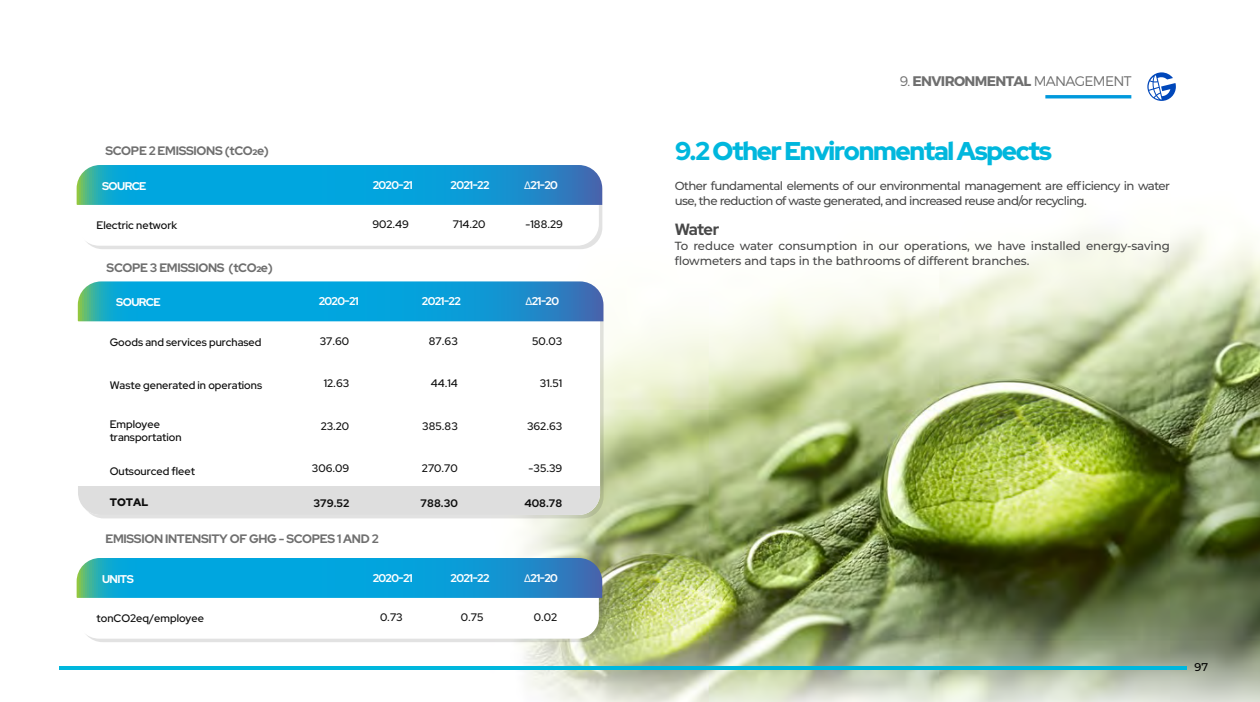
<style>
.page{position:relative;width:1260px;height:702px;background:#fff}
.page>*{position:absolute;margin:0;border:0;box-sizing:border-box;transform-origin:0 0}
.t1{font:300 25.62px "Red Hat Display";letter-spacing:-.05em;color:#00b7dd}
.t2{font:800 16.25px "Red Hat Display";letter-spacing:-.035em;color:#484848}
.t3{font:700 13.88px "Montserrat";letter-spacing:-.05em;color:#6f6f6f}
.t4{font:700 12.25px "Red Hat Display";letter-spacing:-.025em;color:#6f6f6f}
.t5{font:500 11.75px/15px "Montserrat";letter-spacing:-.045em;color:#484848}
.t6{font:500 11.75px/15px "Montserrat";letter-spacing:-.01em;color:#484848}
.t7{font:700 11.25px "Red Hat Display";letter-spacing:-.05em;color:#fff}
.t8{font:500 11.25px "Montserrat";color:#000}
.t9{font:500 10.88px/12.5px "Red Hat Display";color:#0e0e0e}
.t10{font:800 10.88px "Red Hat Display";color:#0e0e0e}
.t11{font:900 10.88px "Red Hat Display";color:#0e0e0e}
.s1{font-size:16.25px}
.s2{font-family:"Myriad Pro";font-weight:400}
.s3{font-weight:300}
</style>
<div class="page">
<img style="left:479px;top:185px;width:781px;height:517px">
<hr style="left:59px;top:666px;width:1128px;height:4px;background:#00b7dd">
<div style="left:1045px;top:95px;width:86px;height:3px;border:2px solid #0099dc"></div>
<svg style="left:1147px;top:72px;width:29px;height:29px"></svg>
<svg style="left:80px;top:562px;width:522px;height:80px;background:#d7d9d1"></svg>
<div style="left:77px;top:558px;width:522px;height:81px;background:#fff;border-radius:22px"></div>
<svg style="left:77px;top:558px;width:525px;height:40px;background:#109ed3"></svg>
<div style="left:80px;top:169px;width:522px;height:80px;background:#e2e2e2;border-radius:22px"></div>
<div style="left:77px;top:165px;width:522px;height:81px;background:#fff;border-radius:22px"></div>
<svg style="left:77px;top:165px;width:525px;height:40px;background:#119ed4"></svg>
<div style="left:78px;top:282px;width:522px;height:233px;background:#fff;border-radius:22px"></div>
<div style="left:78px;top:486px;width:522px;height:29px;background:#dedede"></div>
<svg style="left:78px;top:281px;width:525px;height:40px;background:#139fd4"></svg>
<p class="t4" style="left:105px;top:142px;width:165px">SCOPE 2 EMISSIONS (tCO<span class="s1">₂</span>e)</p>
<p class="t7" style="left:102px;top:178px;width:46px">SOURCE</p>
<p class="t7" style="left:373px;top:177px;width:42px">2020-21</p>
<p class="t7" style="left:451px;top:177px;width:40px">2021-22</p>
<p class="t7" style="left:524px;top:177px;width:35px"><span class="s2">Δ</span>21-20</p>
<p class="t9" style="left:97px;top:219px;width:82px">Electric network</p>
<p class="t9" style="left:372px;top:218px;width:38px">902.49</p>
<p class="t9" style="left:453px;top:218px;width:34px">714.20</p>
<p class="t9" style="left:526px;top:218px;width:39px">-188.29</p>
<p class="t4" style="left:107px;top:260px;width:168px">SCOPE 3 EMISSIONS (tCO<span class="s1">₂</span>e)</p>
<p class="t7" style="left:116px;top:295px;width:46px">SOURCE</p>
<p class="t7" style="left:319px;top:294px;width:42px">2020-21</p>
<p class="t7" style="left:422px;top:294px;width:40px">2021-22</p>
<p class="t7" style="left:525px;top:294px;width:35px"><span class="s2">Δ</span>21-20</p>
<p class="t9" style="left:110px;top:335px;width:153px">Goods and services purchased</p>
<p class="t9" style="left:110px;top:379px;width:154px">Waste generated in operations</p>
<p class="t9" style="left:110px;top:418px;width:73px">Employee transportation</p>
<p class="t9" style="left:110px;top:465px;width:87px">Outsourced fleet</p>
<p class="t11" style="left:110px;top:495px;width:40px">TOTAL</p>
<p class="t9" style="left:320px;top:334px;width:31px">37.60</p>
<p class="t9" style="left:324px;top:377px;width:27px">12.63</p>
<p class="t9" style="left:321px;top:419px;width:30px">23.20</p>
<p class="t9" style="left:312px;top:462px;width:39px">306.09</p>
<p class="t10" style="left:314px;top:496px;width:37px">379.52</p>
<p class="t4" style="left:105px;top:531px;width:275px">EMISSION INTENSITY OF GHG - SCOPES 1 AND 2</p>
<p class="t9" style="left:429px;top:334px;width:31px">87.63</p>
<p class="t9" style="left:431px;top:377px;width:29px">44.14</p>
<p class="t9" style="left:422px;top:419px;width:37px">385.83</p>
<p class="t9" style="left:422px;top:462px;width:37px">270.70</p>
<p class="t10" style="left:421px;top:496px;width:39px">788.30</p>
<p class="t9" style="left:532px;top:334px;width:32px">50.03</p>
<p class="t9" style="left:540px;top:377px;width:24px">31.51</p>
<p class="t9" style="left:527px;top:419px;width:37px">362.63</p>
<p class="t9" style="left:529px;top:462px;width:35px">-35.39</p>
<p class="t10" style="left:525px;top:496px;width:39px">408.78</p>
<p class="t7" style="left:102px;top:571px;width:33px">UNITS</p>
<p class="t7" style="left:373px;top:570px;width:42px">2020-21</p>
<p class="t7" style="left:451px;top:570px;width:40px">2021-22</p>
<p class="t7" style="left:524px;top:570px;width:35px"><span class="s2">Δ</span>21-20</p>
<p class="t9" style="left:97px;top:612px;width:109px">tonCO2eq/employee</p>
<p class="t9" style="left:380px;top:611px;width:24px">0.73</p>
<p class="t9" style="left:461px;top:611px;width:24px">0.75</p>
<p class="t9" style="left:534px;top:611px;width:25px">0.02</p>
<p class="t3" style="left:900px;top:73px;width:233px"><span class="s3">9.</span> ENVIRONMENTAL <span class="s3">MANAGEMENT</span></p>
<h1 class="t1" style="left:675px;top:134px;width:379px">9.2 Other Environmental Aspects</h1>
<p class="t5" style="left:675px;top:178px;width:497px">Other fundamental elements of our environmental management are efficiency in water use, the reduction of waste generated, and increased reuse and/or recycling.</p>
<h2 class="t2" style="left:675px;top:218px;width:46px">Water</h2>
<p class="t6" style="left:675px;top:238px;width:497px">To reduce water consumption in our operations, we have installed energy-saving flowmeters and taps in the bathrooms of different branches.</p>
<p class="t8" style="left:1195px;top:659px;width:15px">97</p>
</div>
